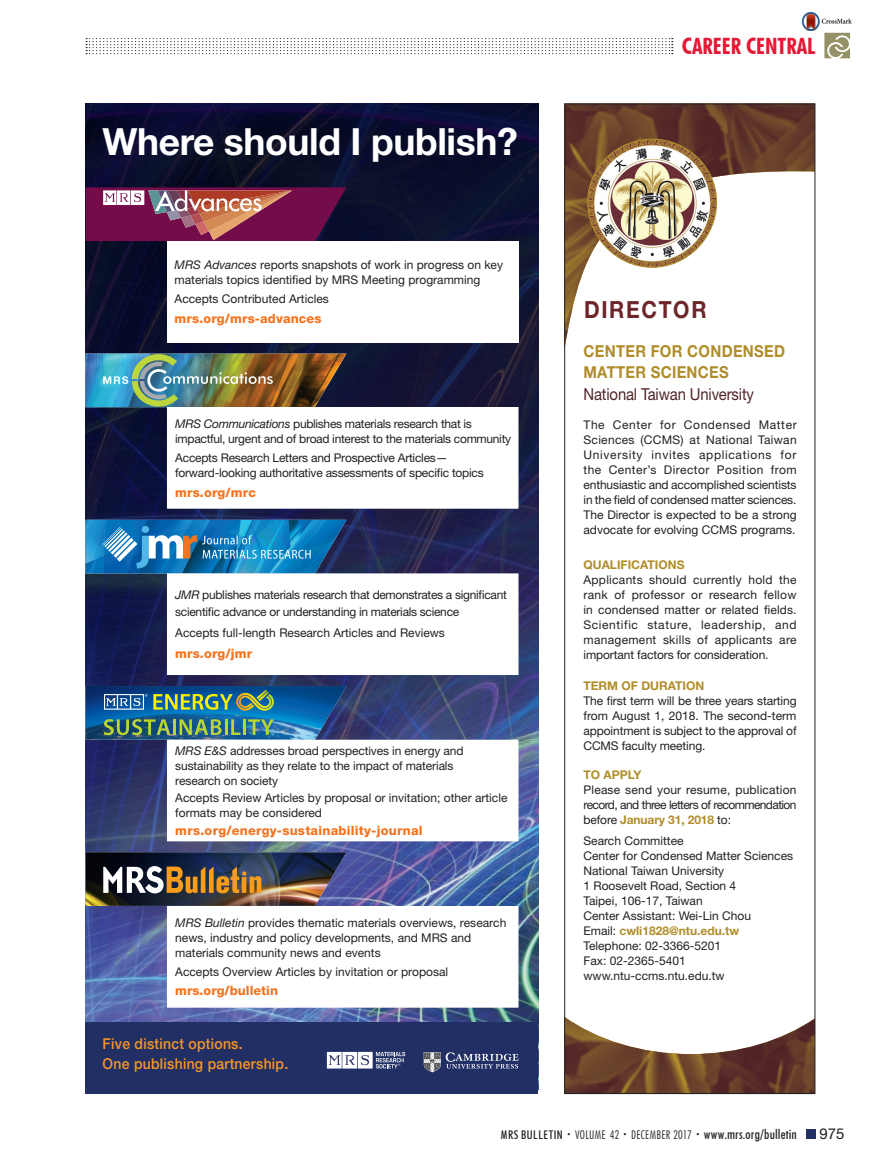
<style>
.page{position:relative;width:878px;height:1175px;background:#fff}
.page>*{position:absolute;margin:0;border:0;box-sizing:border-box;transform-origin:0 0}
.t1{font:700 37.5px "Helvetica Neue LT Std";letter-spacing:-.01em;color:#fff}
.Body_Text_9_5_x_12_F{font:700 23.7px "Helvetica Neue LT Std";letter-spacing:.08em;color:#6d2529;scale:.89 1}
.t2{font:700 condensed 22.5px "Futura BT";color:#e51836}
.Body_Text_9_5_x_12_F-2{font:700 16.5px/21px "Helvetica Neue LT Std";letter-spacing:.02em;color:#b08d2a;scale:.9 1}
.Body_Text_9_5_x_12_F-3{font:16.5px "Helvetica Neue LT Std";letter-spacing:-.01em;color:#4f2427;scale:.9 1}
.t3{font:500 15px/19.5px "Helvetica Neue LT Std";letter-spacing:.02em;color:#f79727;scale:.93 1}
.t4{font:15px "Helvetica Neue LT Std";color:#231f20}
.t5{font:800 12.75px "Helvetica Neue LT Std";letter-spacing:.01em;color:#f47521}
.Body_Text_9_5_x_12_F-4{font:12px/15px "Helvetica Neue LT Std";color:#231f20}
.Body_Text_9_5_x_12_F-5{font:12px/16.5px "Helvetica Neue LT Std";letter-spacing:-.025em;color:#231f20}
.Body_Text_9_5_x_12_F-6{font:12px/15px "Helvetica Neue LT Std";letter-spacing:-.02em;color:#231f20}
.Body_Text_9_5_x_12_F-7{font:700 12px "Helvetica Neue LT Std";color:#b08d2a}
.t6{font:300 condensed 12px "Futura BT";letter-spacing:.03em;color:#231f20}
.s1{font-style:italic}
.s2{font-weight:700;color:#b08d2a}
.s3{font-weight:400;color:#231f20}
.s4{font-weight:500}
.s5{font-size:7.5px}
.s6{font-weight:500;font-size:13.5px}
</style>
<div class="page">
<div style="left:806px;top:1130px;width:9px;height:8px;background:#212f65"></div>
<svg style="left:86px;top:38px;width:586px;height:16px"></svg>
<svg style="left:824px;top:33px;width:26px;height:25px"></svg>
<img style="left:566px;top:106px;width:247px;height:234px">
<img style="left:587px;top:139px;width:129px;height:128px;border-radius:64px">
<img style="left:566px;top:1018px;width:247px;height:74px">
<img style="left:85px;top:103px;width:453px;height:986px">
<div style="left:86px;top:1022px;width:452px;height:72px;background:#212f65"></div>
<svg style="left:423px;top:1052px;width:95px;height:20px"></svg>
<div style="left:167px;top:740px;width:351px;height:101px;background:#fff"></div>
<div style="left:167px;top:574px;width:351px;height:100px;background:#fff"></div>
<div style="left:167px;top:573px;width:351px;height:102px;border:1px solid #fff"></div>
<svg style="left:86px;top:520px;width:260px;height:53px;background:#2a82b8"></svg>
<div style="left:167px;top:407px;width:351px;height:101px;background:#fff"></div>
<div style="left:167px;top:241px;width:351px;height:101px;background:#fff"></div>
<div style="left:92px;top:856px;width:218px;height:86px;background:#231f20;opacity:.75"></div>
<img style="left:86px;top:852px;width:260px;height:54px">
<div style="left:167px;top:906px;width:351px;height:101px;background:#fff"></div>
<img style="left:86px;top:351px;width:260px;height:58px">
<img style="left:86px;top:686px;width:260px;height:53px">
<svg style="left:86px;top:187px;width:260px;height:54px;background:#873759"></svg>
<img style="left:802px;top:13px;width:49px;height:17px">
<svg style="left:327px;top:1051px;width:78px;height:17px"></svg>
<p class="t1" style="left:102px;top:118px;width:417px">Where should I publish?</p>
<p class="Body_Text_9_5_x_12_F-4" style="left:175px;top:257px;width:330px"><span class="s1">MRS Advances</span> reports snapshots of work in progress on key materials topics identified by MRS Meeting programming</p>
<p class="Body_Text_9_5_x_12_F-4" style="left:175px;top:291px;width:156px">Accepts Contributed Articles</p>
<p class="t5" style="left:175px;top:310px;width:148px">mrs.org/mrs-advances</p>
<p class="Body_Text_9_5_x_12_F-5" style="left:175px;top:416px;width:337px;line-height:15px"><span class="s1">MRS Communications</span> publishes materials research that is impactful, urgent and of broad interest to the materials community</p>
<p class="Body_Text_9_5_x_12_F-6" style="left:175px;top:450px;width:310px">Accepts Research Letters and Prospective Articles— forward-looking authoritative assessments of specific topics</p>
<p class="t5" style="left:175px;top:484px;width:82px">mrs.org/mrc</p>
<p class="Body_Text_9_5_x_12_F-5" style="left:175px;top:586px;width:333px"><span class="s1">JMR</span> publishes materials research that demonstrates a significant scientific advance or understanding in materials science</p>
<p class="Body_Text_9_5_x_12_F-4" style="left:175px;top:625px;width:271px">Accepts full-length Research Articles and Reviews</p>
<p class="t5" style="left:175px;top:645px;width:78px">mrs.org/jmr</p>
<p class="Body_Text_9_5_x_12_F-4" style="left:175px;top:743px;width:290px"><span class="s1">MRS E&amp;S</span> addresses broad perspectives in energy and sustainability as they relate to the impact of materials research on society</p>
<p class="Body_Text_9_5_x_12_F-4" style="left:175px;top:790px;width:334px">Accepts Review Articles by proposal or invitation; other article formats may be considered</p>
<p class="t5" style="left:175px;top:822px;width:249px">mrs.org/energy-sustainability-journal</p>
<p class="Body_Text_9_5_x_12_F-4" style="left:175px;top:914px;width:332px"><span class="s1">MRS Bulletin</span> provides thematic materials overviews, research news, industry and policy developments, and MRS and materials community news and events</p>
<p class="Body_Text_9_5_x_12_F-4" style="left:175px;top:964px;width:274px">Accepts Overview Articles by invitation or proposal</p>
<p class="t5" style="left:175px;top:983px;width:104px">mrs.org/bulletin</p>
<p class="t3" style="left:103px;top:1034px;width:201px">Five distinct options.<br>One publishing partnership.</p>
<p class="t2" style="left:681px;top:32px;width:135px">CAREER CENTRAL</p>
<p class="Body_Text_9_5_x_12_F" style="left:584px;top:294px;width:139px">DIRECTOR</p>
<p class="Body_Text_9_5_x_12_F-2" style="left:583px;top:340px;width:225px">CENTER FOR CONDENSED<br>MATTER SCIENCES</p>
<p class="Body_Text_9_5_x_12_F-3" style="left:583px;top:384px;width:191px">National Taiwan University</p>
<p class="Body_Text_9_5_x_12_F-4" style="left:583px;top:417px;width:215px;text-align:justify">The Center for Condensed Matter Sciences (CCMS) at National Taiwan University invites applications for the Center’s Director Position from enthusiastic and accomplished scientists in the field of condensed matter sciences.<br>The Director is expected to be a strong advocate for evolving CCMS programs.</p>
<p class="Body_Text_9_5_x_12_F-7" style="left:583px;top:557px;width:102px">QUALIFICATIONS</p>
<p class="Body_Text_9_5_x_12_F-4" style="left:583px;top:572px;width:215px;text-align:justify">Applicants should currently hold the rank of professor or research fellow in condensed matter or related fields.<br>Scientific stature, leadership, and management skills of applicants are important factors for consideration.</p>
<p class="Body_Text_9_5_x_12_F-7" style="left:583px;top:678px;width:122px">TERM OF DURATION</p>
<p class="Body_Text_9_5_x_12_F-4" style="left:583px;top:693px;width:214px;text-align:justify">The first term will be three years starting from August 1, 2018. The second-term appointment is subject to the approval of CCMS faculty meeting.</p>
<p class="Body_Text_9_5_x_12_F-7" style="left:583px;top:767px;width:60px">TO APPLY</p>
<p class="Body_Text_9_5_x_12_F-4" style="left:583px;top:782px;width:214px;text-align:justify">Please send your resume, publication record, and three letters of recommendation before <span class="s2">January 31, 2018</span> to:</p>
<p class="Body_Text_9_5_x_12_F-4" style="left:583px;top:833px;width:211px">Search Committee<br>Center for Condensed Matter Sciences</p>
<p class="Body_Text_9_5_x_12_F-4" style="left:583px;top:863px;width:142px">National Taiwan University</p>
<p class="Body_Text_9_5_x_12_F-4" style="left:583px;top:878px;width:154px">1 Roosevelt Road, Section 4<br>Taipei, 106-17, Taiwan</p>
<p class="Body_Text_9_5_x_12_F-4" style="left:583px;top:908px;width:169px">Center Assistant: Wei-Lin Chou</p>
<p class="Body_Text_9_5_x_12_F-7" style="left:583px;top:923px;width:157px"><span class="s3">Email:</span> cwli1828@ntu.edu.tw</p>
<p class="Body_Text_9_5_x_12_F-4" style="left:583px;top:938px;width:139px">Telephone: 02-3366-5201</p>
<p class="Body_Text_9_5_x_12_F-4" style="left:583px;top:953px;width:104px">Fax: 02-2365-5401</p>
<p class="Body_Text_9_5_x_12_F-4" style="left:583px;top:968px;width:143px">www.ntu-ccms.ntu.edu.tw</p>
<p class="t6" style="left:501px;top:1127px;width:297px"><span class="s4">MRS BULLETIN</span> <span class="s5">•</span> VOLUME 42 <span class="s5">•</span> DECEMBER 2017 <span class="s5">•</span> <span class="s6">www.mrs.org/bulletin</span></p>
<p class="t4" style="left:819px;top:1124px;width:27px">975</p>
</div>
